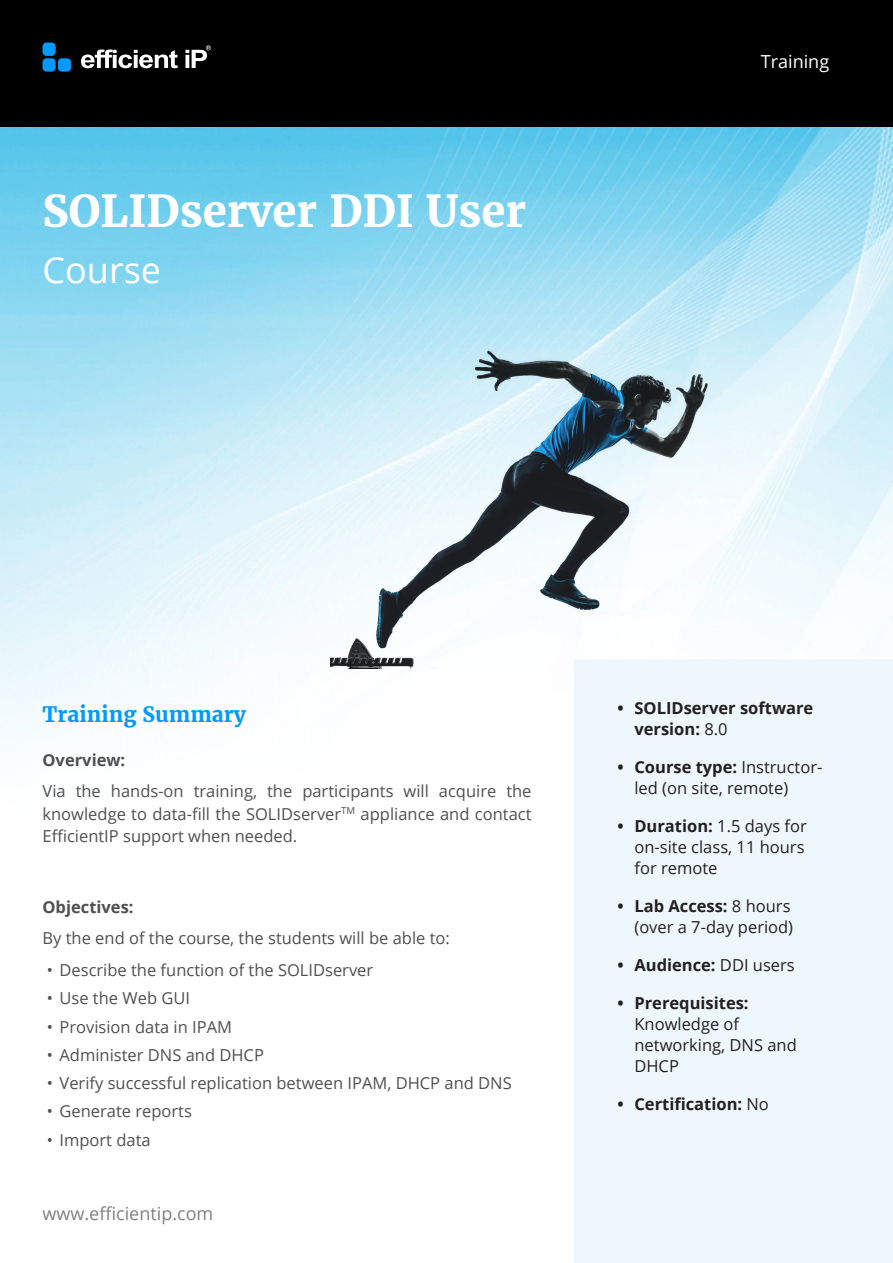
<style>
.page{position:relative;width:893px;height:1263px;background:#fff}
.page>*{position:absolute;margin:0;border:0;box-sizing:border-box;transform-origin:0 0}
.Tr_Doc_title{font:700 43.5px "Merriweather";color:#fff}
.Tr_Doc_Subtitle{font:36px "Open Sans";color:#fff}
.Blue_subtitle{font:700 21px "Merriweather";color:#039aff}
.t1{font:18px "Open Sans";color:#828081}
.t2{font:18px "Open Sans";color:#fff}
.Core_text{font:16.5px/22.5px "Open Sans";color:#505050;text-align:justify}
.t3{font:16.5px/21px "Open Sans";color:#231f20}
.t4{font:700 16.5px/21px "Open Sans";color:#231f20}
.Bold_Subtitle{font:700 16.5px "Open Sans";color:#505050}
.s1{font-weight:400}
.s2{font-weight:700}
</style>
<div class="page">
<div style="left:0;top:0;width:893px;height:135px;background:#000"></div>
<div style="left:43px;top:58px;width:13px;height:14px;background:#09f;border-radius:4px"></div>
<div style="left:43px;top:43px;width:13px;height:13px;background:#09f;border-radius:4px"></div>
<div style="left:58px;top:58px;width:13px;height:14px;background:#09f;border-radius:4px"></div>
<svg style="left:81px;top:49px;width:97px;height:19px"></svg>
<svg style="left:185px;top:45px;width:26px;height:23px"></svg>
<img style="left:0;top:128px;width:893px;height:608px">
<div style="left:574px;top:659px;width:319px;height:604px;background:#eef8fc"></div>
<img style="left:330px;top:346px;width:420px;height:323px">
<p class="Tr_Doc_title" style="left:43px;top:182px;width:485px">SOLIDserver DDI User</p>
<p class="Tr_Doc_Subtitle" style="left:43px;top:245px;width:120px">Course</p>
<p class="t2" style="left:761px;top:49px;width:70px">Training</p>
<p class="Blue_subtitle" style="left:43px;top:701px;width:205px">Training Summary</p>
<p class="Bold_Subtitle" style="left:43px;top:748px;width:84px">Overview:</p>
<p class="Core_text" style="left:43px;top:779px;width:490px">Via the hands-on training, the participants will acquire the knowledge to data-fill the SOLIDserver<sup>TM</sup> appliance and contact EfficientIP support when needed.</p>
<p class="Bold_Subtitle" style="left:43px;top:895px;width:93px">Objectives:</p>
<p class="Core_text" style="left:43px;top:926px;width:409px">By the end of the course, the students will be able to:</p>
<p class="Core_text" style="left:47px;top:958px;width:328px">• Describe the function of the SOLIDserver</p>
<p class="Core_text" style="left:47px;top:987px;width:145px">• Use the Web GUI</p>
<p class="Core_text" style="left:47px;top:1015px;width:187px">• Provision data in IPAM</p>
<p class="Core_text" style="left:47px;top:1043px;width:219px">• Administer DNS and DHCP</p>
<p class="Core_text" style="left:47px;top:1071px;width:466px">• Verify successful replication between IPAM, DHCP and DNS</p>
<p class="Core_text" style="left:47px;top:1100px;width:147px">• Generate reports</p>
<p class="Core_text" style="left:47px;top:1128px;width:105px">• Import data</p>
<p class="t1" style="left:43px;top:1201px;width:172px">www.efficientip.com</p>
<p class="t4" style="left:634px;top:697px;width:180px;text-indent:-17px">• SOLIDserver software version: <span class="s1">8.0</span></p>
<p class="t3" style="left:634px;top:756px;width:190px;text-indent:-17px"><span class="s2">• Course type:</span> Instructor&shy;led (on site, remote)</p>
<p class="t3" style="left:634px;top:815px;width:174px;text-indent:-17px"><span class="s2">• Duration:</span> 1.5 days for on-site class, 11 hours for remote</p>
<p class="t3" style="left:617px;top:895px;width:177px;text-align:right"><span class="s2">• Lab Access:</span> 8 hours (over a 7-day period)</p>
<p class="t4" style="left:617px;top:954px;width:179px">• Audience: <span class="s1">DDI users</span></p>
<p class="t3" style="left:634px;top:992px;width:164px;text-indent:-17px"><span class="s2">• Prerequisites:<br></span>Knowledge of networking, DNS and<br>DHCP</p>
<p class="t4" style="left:617px;top:1093px;width:153px">• Certification: <span class="s1">No</span></p>
</div>
